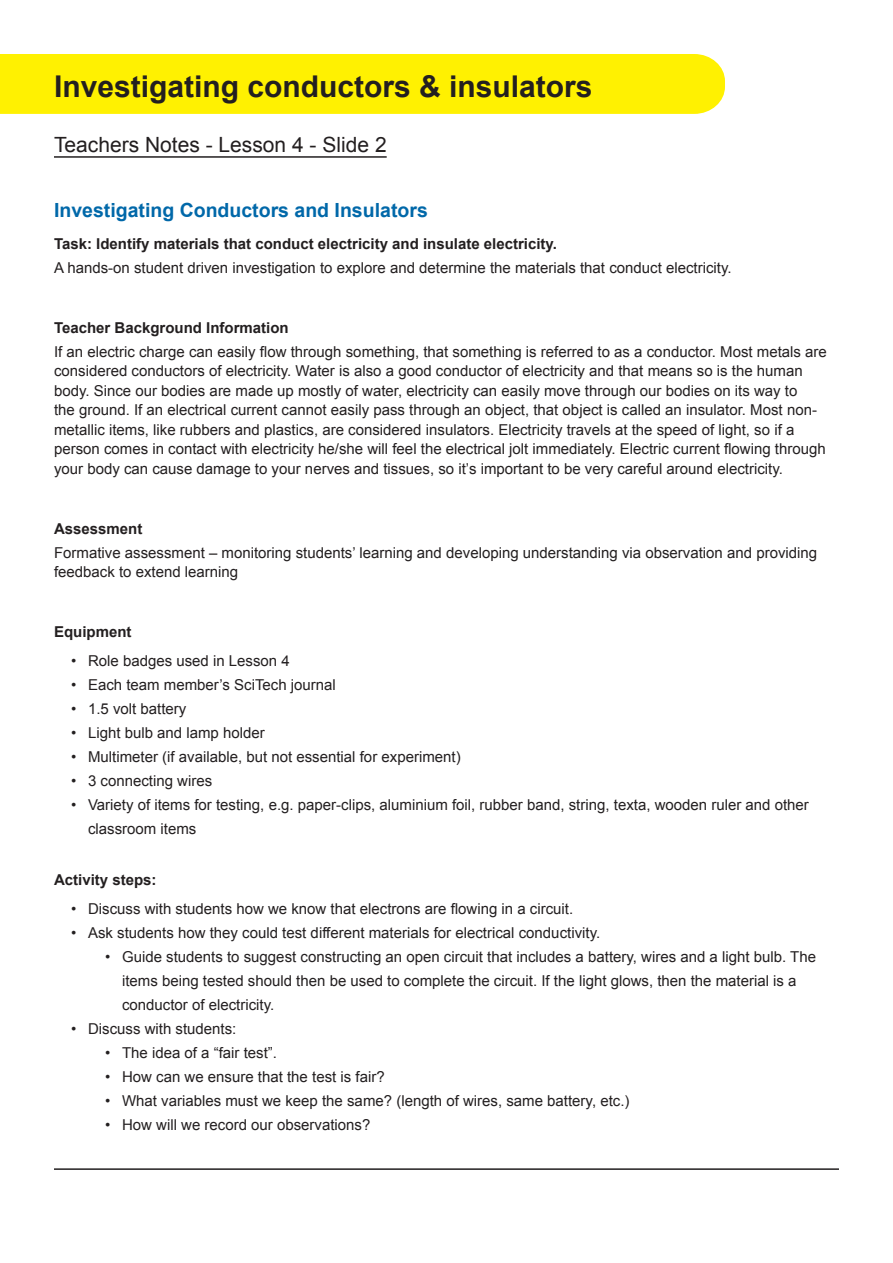
<style>
.page{position:relative;width:893px;height:1263px;background:#fff}
.page>*{position:absolute;margin:0;border:0;box-sizing:border-box;transform-origin:0 0}
.t1{font:700 30px "Arial";color:#231f20}
.t2{font:21px "Arial";color:#231f20}
.t3{font:700 19.5px "Arial";color:#0068a9}
.t4{font:15px/19.5px "Arial";color:#231f20}
.t5{font:700 15px "Arial";color:#231f20}
.s1{font-weight:700}
</style>
<div class="page">
<hr style="left:54px;top:1168px;width:785px;height:2px;background:#231f20">
<div style="left:0;top:54px;width:725px;height:60px;background:#fff101"></div>
<hr style="left:54px;top:156px;width:333px;height:2px;background:#231f20">
<p class="t1" style="left:54px;top:66px;width:540px">Investigating conductors &amp; insulators</p>
<p class="t2" style="left:54px;top:131px;width:334px">Teachers Notes - Lesson 4 - Slide 2</p>
<p class="t3" style="left:54px;top:197px;width:375px">Investigating Conductors and Insulators</p>
<p class="t4" style="left:54px;top:232px;width:679px;line-height:23.7px"><span class="s1">Task: Identify materials that conduct electricity and insulate electricity.<br></span>A hands-on student driven investigation to explore and determine the materials that conduct electricity.</p>
<p class="t4" style="left:54px;top:316px;width:774px;line-height:23.7px"><span class="s1">Teacher Background Information<br></span>If an electric charge can easily flow through something, that something is referred to as a conductor. Most metals are</p>
<p class="t4" style="left:54px;top:361px;width:773px">considered conductors of electricity. Water is also a good conductor of electricity and that means so is the human body. Since our bodies are made up mostly of water, electricity can easily move through our bodies on its way to<br>the ground. If an electrical current cannot easily pass through an object, that object is called an insulator. Most non&shy;metallic items, like rubbers and plastics, are considered insulators. Electricity travels at the speed of light, so if a person comes in contact with electricity he/she will feel the electrical jolt immediately. Electric current flowing through your body can cause damage to your nerves and tissues, so it’s important to be very careful around electricity.</p>
<p class="t4" style="left:54px;top:517px;width:765px;line-height:23.7px"><span class="s1">Assessment<br></span>Formative assessment – monitoring students’ learning and developing understanding via observation and providing</p>
<p class="t4" style="left:54px;top:562px;width:186px">feedback to extend learning</p>
<p class="t5" style="left:54px;top:622px;width:79px">Equipment</p>
<p class="t4" style="left:71px;top:651px;width:220px">• Role badges used in Lesson 4</p>
<p class="t4" style="left:71px;top:675px;width:266px">• Each team member’s SciTech journal</p>
<p class="t4" style="left:71px;top:699px;width:117px">• 1.5 volt battery</p>
<p class="t4" style="left:71px;top:723px;width:195px">• Light bulb and lamp holder</p>
<p class="t4" style="left:71px;top:747px;width:391px">• Multimeter (if available, but not essential for experiment)</p>
<p class="t4" style="left:71px;top:771px;width:143px">• 3 connecting wires</p>
<p class="t4" style="left:88px;top:792px;width:722px;line-height:24px;text-indent:-17px">• Variety of items for testing, e.g. paper-clips, aluminium foil, rubber band, string, texta, wooden ruler and other classroom items</p>
<p class="t5" style="left:54px;top:870px;width:104px">Activity steps:</p>
<p class="t4" style="left:71px;top:899px;width:504px">• Discuss with students how we know that electrons are flowing in a circuit.</p>
<p class="t4" style="left:71px;top:923px;width:531px">• Ask students how they could test different materials for electrical conductivity.</p>
<p class="t4" style="left:122px;top:944px;width:696px;line-height:24px;text-indent:-17px">• Guide students to suggest constructing an open circuit that includes a battery, wires and a light bulb. The items being tested should then be used to complete the circuit. If the light glows, then the material is a conductor of electricity.</p>
<p class="t4" style="left:71px;top:1019px;width:167px">• Discuss with students:</p>
<p class="t4" style="left:105px;top:1043px;width:174px">• The idea of a “fair test”.</p>
<p class="t4" style="left:105px;top:1067px;width:281px">• How can we ensure that the test is fair?</p>
<p class="t4" style="left:105px;top:1091px;width:526px">• What variables must we keep the same? (length of wires, same battery, etc.)</p>
<p class="t4" style="left:105px;top:1115px;width:267px">• How will we record our observations?</p>
</div>
